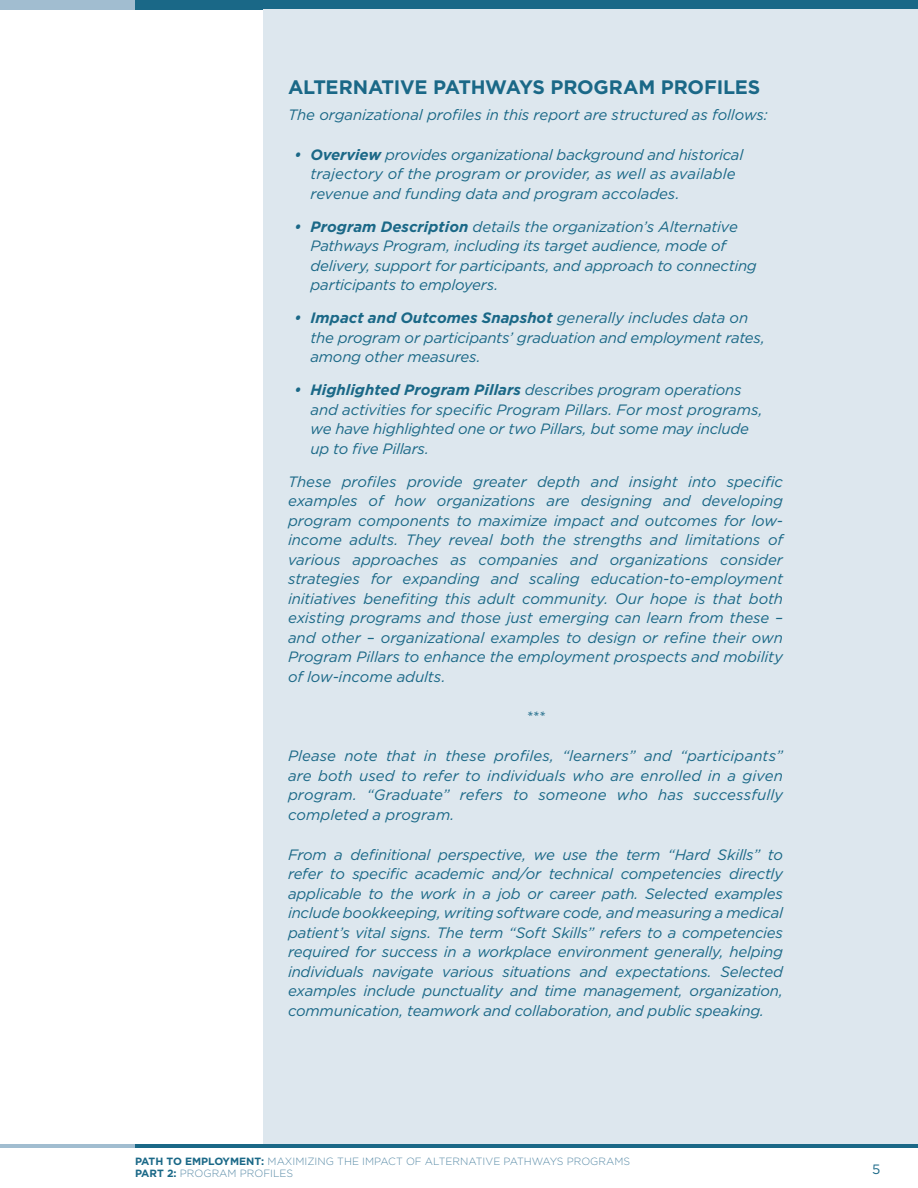
<style>
.page{position:relative;width:918px;height:1188px;background:#fff}
.page>*{position:absolute;margin:0;border:0;box-sizing:border-box;transform-origin:0 0}
.t1{font:700 19.5px "Gotham";letter-spacing:-.015em;color:#1a6887}
.t2{font:italic 15px/19.5px "Gotham";letter-spacing:-.01em;color:#1a6887}
.t3{font:13.5px "Gotham";color:#1a6887}
.t4{font:300 10.5px/12px "Gotham";color:#598ba7}
.s1{font-weight:700}
.s2{font-weight:700;color:#1a6887}
</style>
<div class="page">
<hr style="left:135px;top:1144px;width:783px;height:4px;background:#1a6887">
<hr style="left:0;top:1144px;width:135px;height:4px;background:#a1bdd0">
<div style="left:135px;top:0;width:783px;height:9px;background:#1a6887"></div>
<div style="left:0;top:0;width:135px;height:9px;background:#a1bdd0"></div>
<div style="left:264px;top:9px;width:654px;height:1135px;background:#dde7ee"></div>
<h1 class="t1" style="left:288px;top:74px;width:474px">ALTERNATIVE PATHWAYS PROGRAM PROFILES</h1>
<p class="t2" style="left:288px;top:105px;width:481px">The organizational profiles in this report are structured as follows:</p>
<p class="t2" style="left:310px;top:145px;width:434px;text-indent:-16px"><span class="s1">• Overview</span> provides organizational background and historical trajectory of the program or provider, as well as available revenue and funding data and program accolades.</p>
<p class="t2" style="left:310px;top:217px;width:448px;text-indent:-16px"><span class="s1">• Program Description</span> details the organization’s Alternative Pathways Program, including its target audience, mode of delivery, support for participants, and approach to connecting participants to employers.</p>
<p class="t2" style="left:310px;top:308px;width:456px;text-indent:-16px"><span class="s1">• Impact and Outcomes Snapshot</span> generally includes data on the program or participants’ graduation and employment rates, among other measures.</p>
<p class="t2" style="left:310px;top:380px;width:454px;text-indent:-16px"><span class="s1">• Highlighted Program Pillars</span> describes program operations and activities for specific Program Pillars. For most programs, we have highlighted one or two Pillars, but some may include up to five Pillars.</p>
<p class="t2" style="left:288px;top:472px;width:497px;text-align:justify">These profiles provide greater depth and insight into specific examples of how organizations are designing and developing program components to maximize impact and outcomes for low&shy;income adults. They reveal both the strengths and limitations of various approaches as companies and organizations consider strategies for expanding and scaling education-to-employment initiatives benefiting this adult community. Our hope is that both existing programs and those just emerging can learn from these – and other – organizational examples to design or refine their own Program Pillars to enhance the employment prospects and mobility of low-income adults.</p>
<p class="t2" style="left:526px;top:706px;width:20px">***</p>
<p class="t2" style="left:288px;top:746px;width:496px;text-align:justify">Please note that in these profiles, “learners” and “participants” are both used to refer to individuals who are enrolled in a given program. “Graduate” refers to someone who has successfully completed a program.</p>
<p class="t2" style="left:288px;top:844px;width:497px;text-align:justify">From a definitional perspective, we use the term “Hard Skills” to refer to specific academic and/or technical competencies directly applicable to the work in a job or career path. Selected examples include bookkeeping, writing software code, and measuring a medical patient’s vital signs. The term “Soft Skills” refers to a competencies required for success in a workplace environment generally, helping individuals navigate various situations and expectations. Selected examples include punctuality and time management, organization, communication, teamwork and collaboration, and public speaking.</p>
<p class="t4" style="left:135px;top:1155px;width:497px"><span class="s2">PATH TO EMPLOYMENT:</span> MAXIMIZING THE IMPACT OF ALTERNATIVE PATHWAYS PROGRAMS<br><span class="s2">PART 2:</span> PROGRAM PROFILES</p>
<p class="t3" style="left:872px;top:1160px;width:10px">5</p>
</div>
